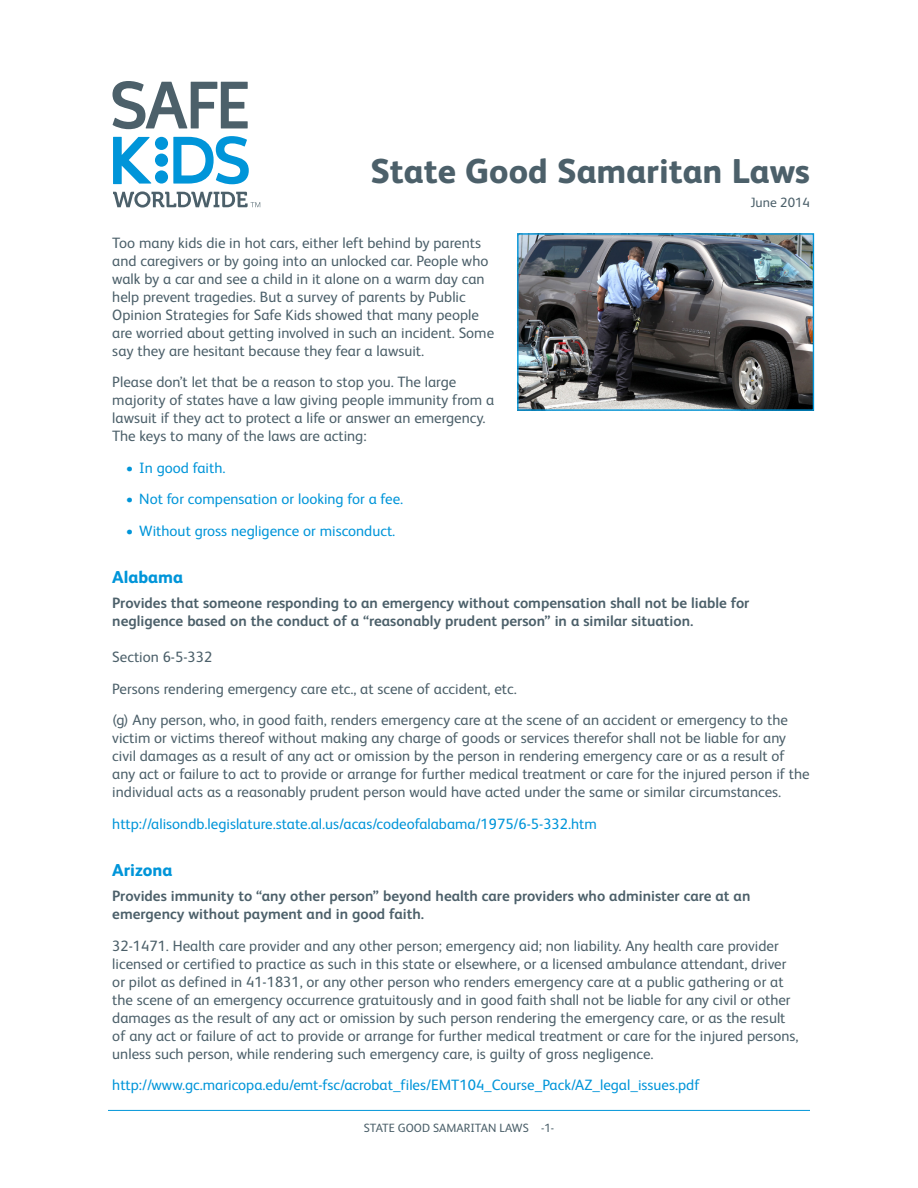
<style>
.page{position:relative;width:918px;height:1188px;background:#fff}
.page>*{position:absolute;margin:0;border:0;box-sizing:border-box;transform-origin:0 0}
.t1{font:800 34.5px "FS Albert Pro";color:#4c606a}
.SUBHEAD{font:800 17.25px "FS Albert Pro";color:#0095d9}
.body{font:15px/18px "FS Albert Pro";color:#4c606a}
.body-2{font:15px "FS Albert Pro";color:#0095d9}
.body-3{font:700 15px/18px "FS Albert Pro";color:#4c606a}
.body_bold{font:700 15px/18px "FS Albert Pro";color:#4c606a}
.BULLET_FINAL{font:15px "FS Albert Pro";color:#0095d9}
.t2{font:13.5px "FS Albert Pro";color:#4c606a}
.body-4{font:12px "FS Albert Pro";color:#4c606a}
</style>
<div class="page">
<hr style="left:108px;top:1110px;width:702px;height:1px;background:#0095d9">
<svg style="left:113px;top:136px;width:136px;height:48px"></svg>
<svg style="left:113px;top:81px;width:135px;height:48px"></svg>
<svg style="left:113px;top:191px;width:147px;height:17px"></svg>
<img style="left:519px;top:235px;width:293px;height:174px">
<div style="left:517px;top:233px;width:297px;height:178px;border:1px solid #0095d9"></div>
<p class="t1" style="left:370px;top:144px;width:441px">State Good Samaritan Laws</p>
<p class="t2" style="left:751px;top:193px;width:61px">June 2014</p>
<p class="body" style="left:112px;top:232px;width:383px">Too many kids die in hot cars, either left behind by parents and caregivers or by going into an unlocked car. People who walk by a car and see a child in it alone on a warm day can help prevent tragedies. But a survey of parents by Public Opinion Strategies for Safe Kids showed that many people are worried about getting involved in such an incident. Some say they are hesitant because they fear a lawsuit.</p>
<p class="body" style="left:112px;top:372px;width:383px">Please don’t let that be a reason to stop you. The large majority of states have a law giving people immunity from a lawsuit if they act to protect a life or answer an emergency.<br>The keys to many of the laws are acting:</p>
<p class="BULLET_FINAL" style="left:126px;top:457px;width:101px">• In good faith.</p>
<p class="BULLET_FINAL" style="left:126px;top:488px;width:279px">• Not for compensation or looking for a fee.</p>
<p class="BULLET_FINAL" style="left:126px;top:520px;width:271px">• Without gross negligence or misconduct.</p>
<p class="SUBHEAD" style="left:112px;top:564px;width:72px">Alabama</p>
<p class="body-3" style="left:112px;top:593px;width:639px">Provides that someone responding to an emergency without compensation shall not be liable for negligence based on the conduct of a “reasonably prudent person” in a similar situation.</p>
<p class="body" style="left:112px;top:647px;width:101px">Section 6-5-332</p>
<p class="body" style="left:112px;top:678px;width:406px">Persons rendering emergency care etc., at scene of accident, etc.</p>
<p class="body" style="left:112px;top:710px;width:699px">(g) Any person, who, in good faith, renders emergency care at the scene of an accident or emergency to the victim or victims thereof without making any charge of goods or services therefor shall not be liable for any civil damages as a result of any act or omission by the person in rendering emergency care or as a result of any act or failure to act to provide or arrange for further medical treatment or care for the injured person if the individual acts as a reasonably prudent person would have acted under the same or similar circumstances.</p>
<p class="body-2" style="left:112px;top:813px;width:486px">http://alisondb.legislature.state.al.us/acas/codeofalabama/1975/6-5-332.htm</p>
<p class="SUBHEAD" style="left:112px;top:857px;width:62px">Arizona</p>
<p class="body_bold" style="left:112px;top:886px;width:640px">Provides immunity to “any other person” beyond health care providers who administer care at an emergency without payment and in good faith.</p>
<p class="body" style="left:112px;top:935px;width:688px">32-1471. Health care provider and any other person; emergency aid; non liability. Any health care provider licensed or certified to practice as such in this state or elsewhere, or a licensed ambulance attendant, driver or pilot as defined in 41-1831, or any other person who renders emergency care at a public gathering or at the scene of an emergency occurrence gratuitously and in good faith shall not be liable for any civil or other damages as the result of any act or omission by such person rendering the emergency care, or as the result of any act or failure of act to provide or arrange for further medical treatment or care for the injured persons, unless such person, while rendering such emergency care, is guilty of gross negligence.</p>
<p class="body-2" style="left:112px;top:1074px;width:589px">http://www.gc.maricopa.edu/emt-fsc/acrobat_files/EMT104_Course_Pack/AZ_legal_issues.pdf</p>
<p class="body-4" style="left:364px;top:1120px;width:192px">STATE GOOD SAMARITAN LAWS -1-</p>
</div>
